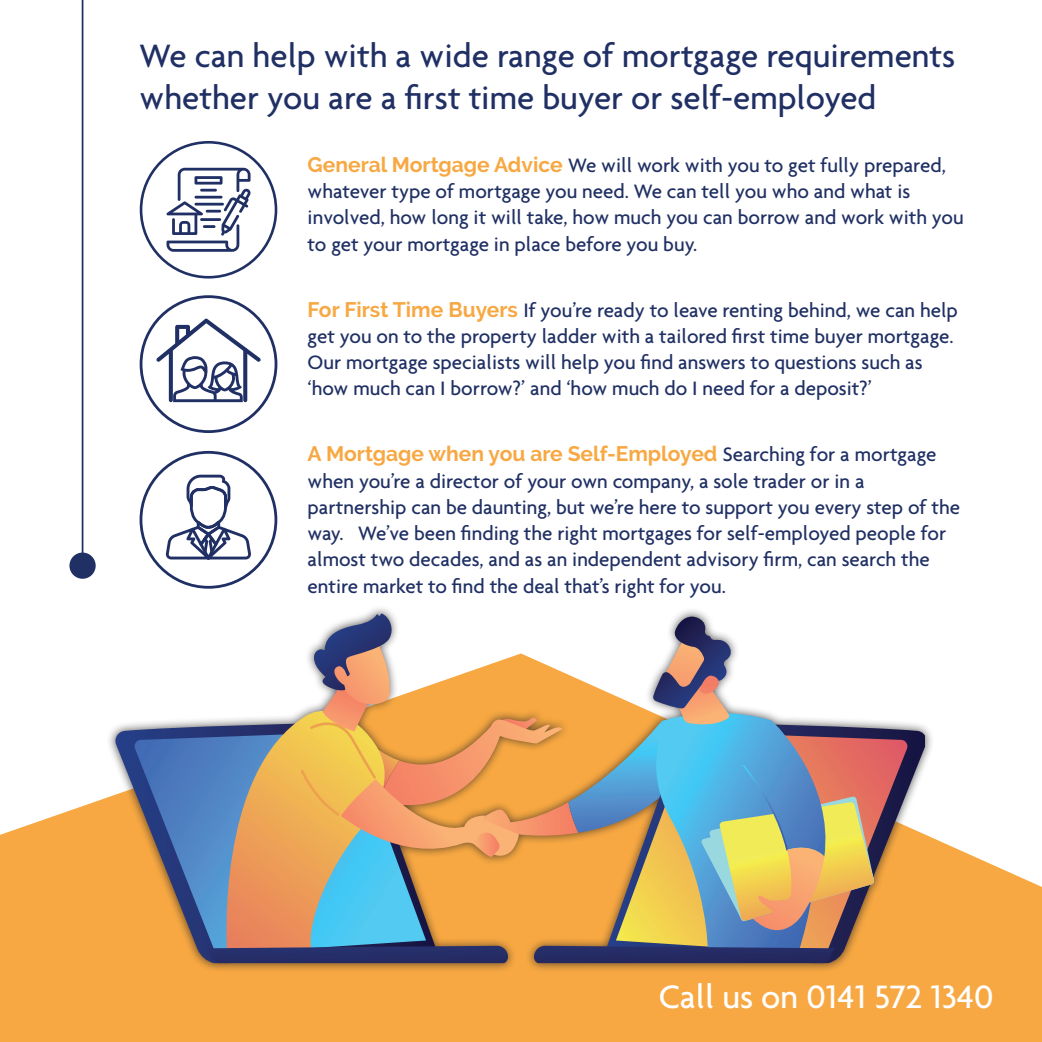
<style>
.page{position:relative;width:1042px;height:1042px;background:#fff}
.page>*{position:absolute;margin:0;border:0;box-sizing:border-box;transform-origin:0 0}
.t1{font:500 35px/42px "Agenda";color:#203064}
.t2{font:500 35px "Agenda";color:#fff}
.t3{font:500 21px/26.2px "Agenda";color:#203064}
.s1{font-family:"Raleway";font-weight:700;color:#f7a842}
</style>
<div class="page">
<svg style="left:0;top:798px;width:1042px;height:244px;background:#f7ae50"></svg>
<hr style="left:82px;top:0;width:1px;height:566px;background:#203064">
<div style="left:69px;top:552px;width:27px;height:27px;background:#203064;border-radius:50%"></div>
<div style="left:106px;top:605px;width:828px;height:367px;background:#231f20;opacity:.75"></div>
<svg style="left:114px;top:722px;width:93px;height:241px;background:#d1a16a"></svg>
<svg style="left:133px;top:732px;width:74px;height:222px;background:#7b7a85"></svg>
<svg style="left:874px;top:722px;width:51px;height:241px"></svg>
<svg style="left:874px;top:732px;width:34px;height:222px;background:#bb774e"></svg>
<svg style="left:207px;top:613px;width:667px;height:350px"></svg>
<div style="left:140px;top:141px;width:137px;height:137px;border:3px solid #203064;border-radius:50%"></div>
<svg style="left:166px;top:168px;width:85px;height:84px"></svg>
<div style="left:140px;top:295px;width:137px;height:138px;border:3px solid #203064;border-radius:50%"></div>
<svg style="left:156px;top:319px;width:105px;height:83px"></svg>
<div style="left:140px;top:451px;width:137px;height:138px;border:3px solid #203064;border-radius:50%"></div>
<svg style="left:166px;top:475px;width:85px;height:84px"></svg>
<p class="t1" style="left:140px;top:34px;width:817px">We can help with a wide range of mortgage requirements whether you are a first time buyer or self-employed</p>
<p class="t3" style="left:308px;top:151px;width:658px"><span class="s1">General Mortgage Advice</span> We will work with you to get fully prepared, whatever type of mortgage you need. We can tell you who and what is involved, how long it will take, how much you can borrow and work with you to get your mortgage in place before you buy.</p>
<p class="t3" style="left:308px;top:296px;width:652px"><span class="s1">For First Time Buyers</span> If you’re ready to leave renting behind, we can help get you on to the property ladder with a tailored first time buyer mortgage.<br>Our mortgage specialists will help you find answers to questions such as ‘how much can I borrow?’ and ‘how much do I need for a deposit?’</p>
<p class="t3" style="left:308px;top:441px;width:654px"><span class="s1">A Mortgage when you are Self-Employed</span> Searching for a mortgage when you’re a director of your own company, a sole trader or in a partnership can be daunting, but we’re here to support you every step of the way. We’ve been finding the right mortgages for self-employed people for almost two decades, and as an independent advisory firm, can search the entire market to find the deal that’s right for you.</p>
<p class="t2" style="left:659px;top:975px;width:336px">Call us on 0141 572 1340</p>
</div>
